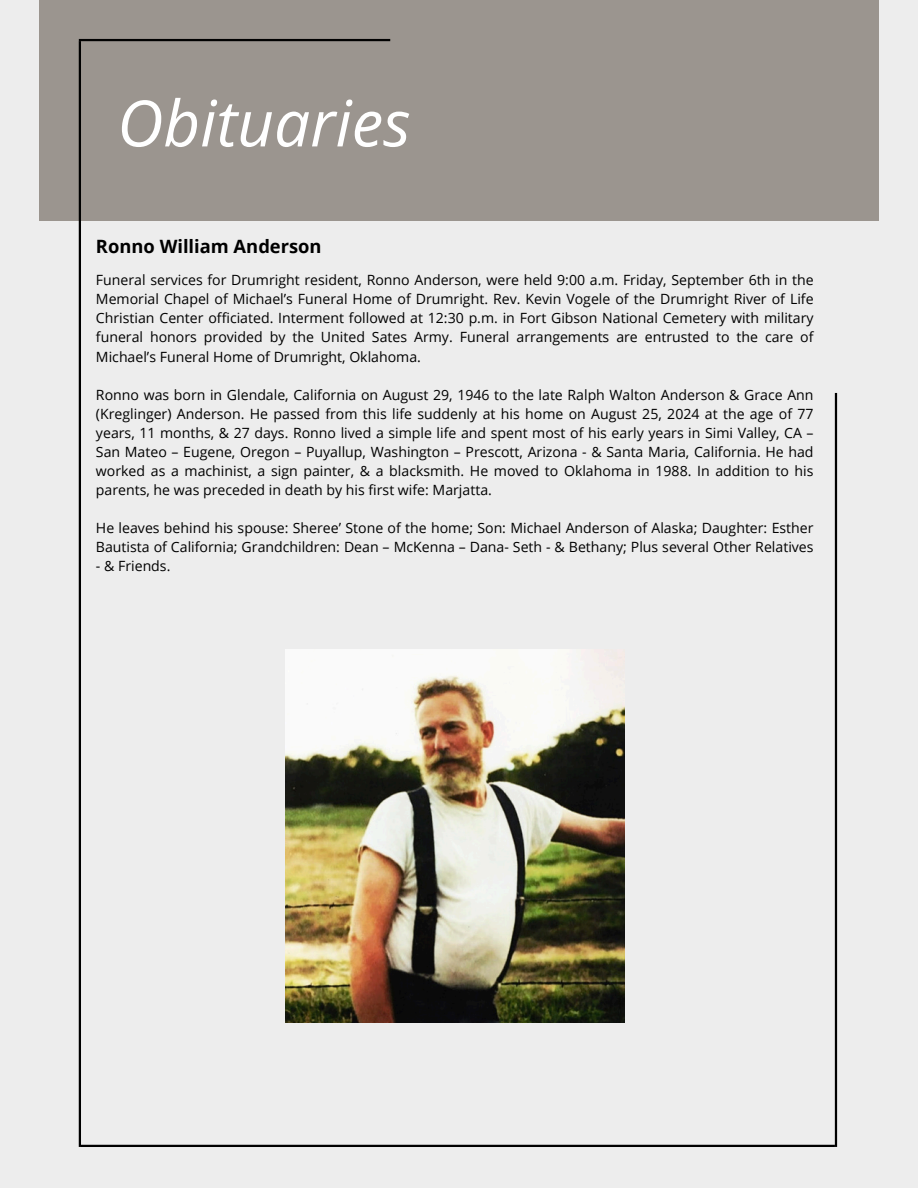
<style>
.page{position:relative;width:918px;height:1188px;background:#ededed}
.page>*{position:absolute;margin:0;border:0;box-sizing:border-box;transform-origin:0 0}
.t1{font:italic 63.9px "Open Sans";color:#fff}
.t2{font:700 18.3px "Open Sans";color:#000}
.t3{font:14.1px/19px "Open Sans";color:#000;text-align:justify}
</style>
<div class="page">
<div style="left:39px;top:0;width:840px;height:221px;background:#9b958f"></div>
<hr style="left:835px;top:393px;width:2px;height:754px;background:#000">
<hr style="left:79px;top:41px;width:2px;height:1106px;background:#000">
<hr style="left:79px;top:39px;width:311px;height:2px;background:#000">
<hr style="left:81px;top:1145px;width:754px;height:2px;background:#000">
<img style="left:285px;top:649px;width:340px;height:374px">
<p class="t1" style="left:117px;top:78px;width:295px">Obituaries</p>
<p class="t2" style="left:96px;top:233px;width:227px">Ronno William Anderson</p>
<p class="t3" style="left:96px;top:270px;width:719px">Funeral services for Drumright resident, Ronno Anderson, were held 9:00 a.m. Friday, September 6th in the Memorial Chapel of Michael’s Funeral Home of Drumright. Rev. Kevin Vogele of the Drumright River of Life Christian Center officiated. Interment followed at 12:30 p.m. in Fort Gibson National Cemetery with military funeral honors provided by the United Sates Army. Funeral arrangements are entrusted to the care of Michael’s Funeral Home of Drumright, Oklahoma.</p>
<p class="t3" style="left:96px;top:385px;width:719px">Ronno was born in Glendale, California on August 29, 1946 to the late Ralph Walton Anderson &amp; Grace Ann (Kreglinger) Anderson. He passed from this life suddenly at his home on August 25, 2024 at the age of 77 years, 11 months, &amp; 27 days. Ronno lived a simple life and spent most of his early years in Simi Valley, CA – San Mateo – Eugene, Oregon – Puyallup, Washington – Prescott, Arizona - &amp; Santa Maria, California. He had worked as a machinist, a sign painter, &amp; a blacksmith. He moved to Oklahoma in 1988. In addition to his parents, he was preceded in death by his first wife: Marjatta.</p>
<p class="t3" style="left:96px;top:518px;width:719px">He leaves behind his spouse: Sheree’ Stone of the home; Son: Michael Anderson of Alaska; Daughter: Esther<br>Bautista of California; Grandchildren: Dean – McKenna – Dana- Seth - &amp; Bethany; Plus several Other Relatives</p>
<p class="t3" style="left:96px;top:556px;width:76px">- &amp; Friends.</p>
</div>
